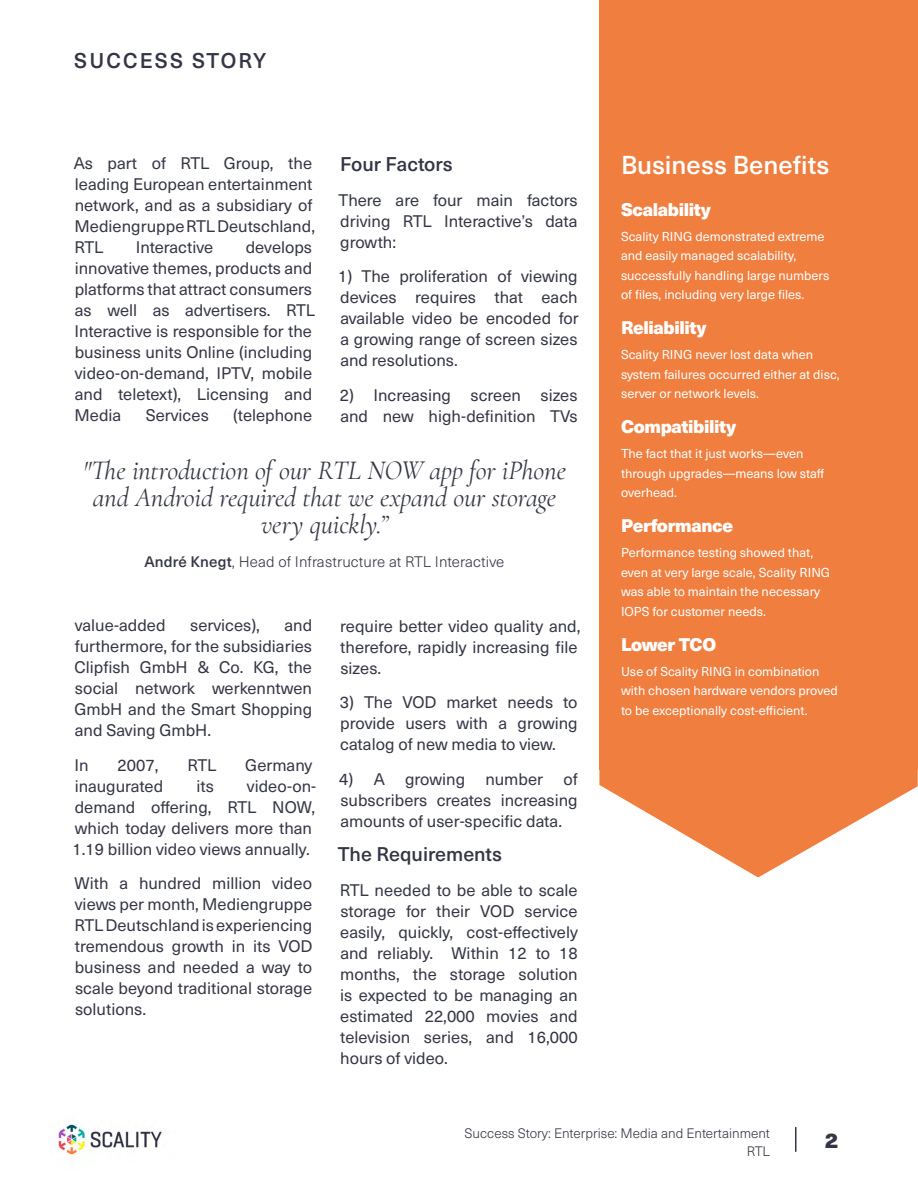
<style>
.page{position:relative;width:918px;height:1188px;background:#fff}
.page>*{position:absolute;margin:0;border:0;box-sizing:border-box;transform-origin:0 0}
.t1{font:italic 27px/27px "Cormorant Garamond";letter-spacing:-.005em;color:#343645;text-align:center}
.t2{font:500 25.5px "Neue Haas Unica";color:#fff}
.t3{font:500 21px "Neue Haas Unica";letter-spacing:.1em;color:#343645}
.t4{font:900 21px "Neue Haas Unica";color:#343645}
.t5{font:500 19.5px "Neue Haas Unica";color:#343645}
.t6{font:900 18px "Neue Haas Unica";letter-spacing:-.02em;color:#fff}
.t7{font:16.5px/21px "Neue Haas Unica";color:#343645;text-align:justify}
.t8{font:300 15px "Neue Haas Unica";letter-spacing:.01em;color:#343645}
.t9{font:300 13.5px/18px "Neue Haas Unica";color:#343645;text-align:right}
.t10{font:12.75px/19.5px "Neue Haas Unica";color:#fff}
.s1{font-weight:500}
</style>
<div class="page">
<svg style="left:795px;top:1127px;width:1px;height:25px"></svg>
<img style="left:58px;top:1124px;width:104px;height:31px">
<svg style="left:599px;top:770px;width:319px;height:107px;fill:#f07e3f"></svg>
<div style="left:599px;top:0;width:319px;height:770px;background:#f07e3f"></div>
<p class="t3" style="left:74px;top:45px;width:194px">SUCCESS STORY</p>
<p class="t7" style="left:74px;top:152px;width:243px;text-align:left">As part of RTL Group, the leading European entertainment network, and as a subsidiary of<br>Mediengruppe RTL Deutschland,<br>RTL</p>
<p class="t7" style="left:74px;top:236px;width:242px;text-align:left;text-indent:171px">develops innovative themes, products and platforms that attract consumers as well as advertisers. RTL<br>Interactive is responsible for the business units Online (including video-on-demand, IPTV, mobile and teletext), Licensing and<br>Media</p>
<p class="t7" style="left:136px;top:236px;width:79px">Interactive</p>
<p class="t7" style="left:146px;top:404px;width:65px">Services</p>
<p class="t7" style="left:233px;top:404px;width:80px">(telephone</p>
<p class="t5" style="left:340px;top:150px;width:114px">Four Factors</p>
<p class="t7" style="left:339px;top:188px;width:241px">There are four main factors driving RTL Interactive’s data growth:</p>
<p class="t7" style="left:338px;top:265px;width:242px">1) The proliferation of viewing devices requires that each available video be encoded for a growing range of screen sizes and resolutions.</p>
<p class="t7" style="left:340px;top:384px;width:239px">2) Increasing screen sizes and new high-definition TVs</p>
<h1 class="t1" style="left:83px;top:457px;width:485px">"The introduction of our RTL NOW app for iPhone and Android required that we expand our storage very quickly.”</h1>
<p class="t8" style="left:145px;top:551px;width:361px"><span class="s1">André Knegt</span>, Head of Infrastructure at RTL Interactive</p>
<p class="t7" style="left:75px;top:614px;width:92px">value-added</p>
<p class="t7" style="left:190px;top:614px;width:71px">services),</p>
<p class="t7" style="left:75px;top:614px;width:239px;text-indent:210px">and furthermore, for the subsidiaries Clipfish GmbH &amp; Co. KG, the social network werkenntwen GmbH and the Smart Shopping and Saving GmbH.</p>
<p class="t7" style="left:74px;top:753px;width:16px">In</p>
<p class="t7" style="left:118px;top:753px;width:42px">2007,</p>
<p class="t7" style="left:187px;top:753px;width:30px">RTL</p>
<p class="t7" style="left:245px;top:753px;width:69px">Germany</p>
<p class="t7" style="left:75px;top:774px;width:90px">inaugurated</p>
<p class="t7" style="left:196px;top:774px;width:19px">its</p>
<p class="t7" style="left:73px;top:774px;width:245px;text-align:left;text-indent:174px">video-on&shy;demand offering, RTL NOW, which today delivers more than<br>1.19 billion video views annually.</p>
<p class="t7" style="left:74px;top:872px;width:239px">With a hundred million video views per month, Mediengruppe RTL Deutschland is experiencing tremendous growth in its VOD business and needed a way to scale beyond traditional storage solutions.</p>
<p class="t7" style="left:340px;top:615px;width:242px;text-align:left">require better video quality and, therefore, rapidly increasing file sizes.</p>
<p class="t7" style="left:340px;top:691px;width:239px">3) The VOD market needs to provide users with a growing catalog of new media to view.</p>
<p class="t7" style="left:339px;top:768px;width:240px">4) A growing number of subscribers creates increasing amounts of user-specific data.</p>
<p class="t5" style="left:338px;top:840px;width:166px">The Requirements</p>
<p class="t7" style="left:340px;top:878px;width:239px">RTL needed to be able to scale storage for their VOD service easily, quickly, cost-effectively and reliably. Within 12 to 18 months, the storage solution is expected to be managing an estimated 22,000 movies and television series, and 16,000 hours of video.</p>
<h2 class="t2" style="left:621px;top:146px;width:210px">Business Benefits</h2>
<p class="t6" style="left:621px;top:195px;width:91px">Scalability</p>
<p class="t10" style="left:621px;top:226px;width:210px">Scality RING demonstrated extreme and easily managed scalability, successfully handling large numbers of files, including very large files.</p>
<p class="t6" style="left:621px;top:314px;width:87px">Reliability</p>
<p class="t10" style="left:621px;top:344px;width:220px">Scality RING never lost data when system failures occurred either at disc, server or network levels.</p>
<p class="t6" style="left:621px;top:413px;width:117px">Compatibility</p>
<p class="t10" style="left:621px;top:443px;width:205px">The fact that it just works—even through upgrades—means low staff overhead.</p>
<p class="t6" style="left:621px;top:512px;width:114px">Performance</p>
<p class="t10" style="left:621px;top:542px;width:211px">Performance testing showed that, even at very large scale, Scality RING was able to maintain the necessary<br>IOPS for customer needs.</p>
<p class="t6" style="left:621px;top:630px;width:97px">Lower TCO</p>
<p class="t10" style="left:621px;top:661px;width:218px">Use of Scality RING in combination with chosen hardware vendors proved to be exceptionally cost-efficient.</p>
<p class="t9" style="left:464px;top:1124px;width:307px">Success Story: Enterprise: Media and Entertainment<br>RTL</p>
<p class="t4" style="left:825px;top:1123px;width:15px">2</p>
</div>
